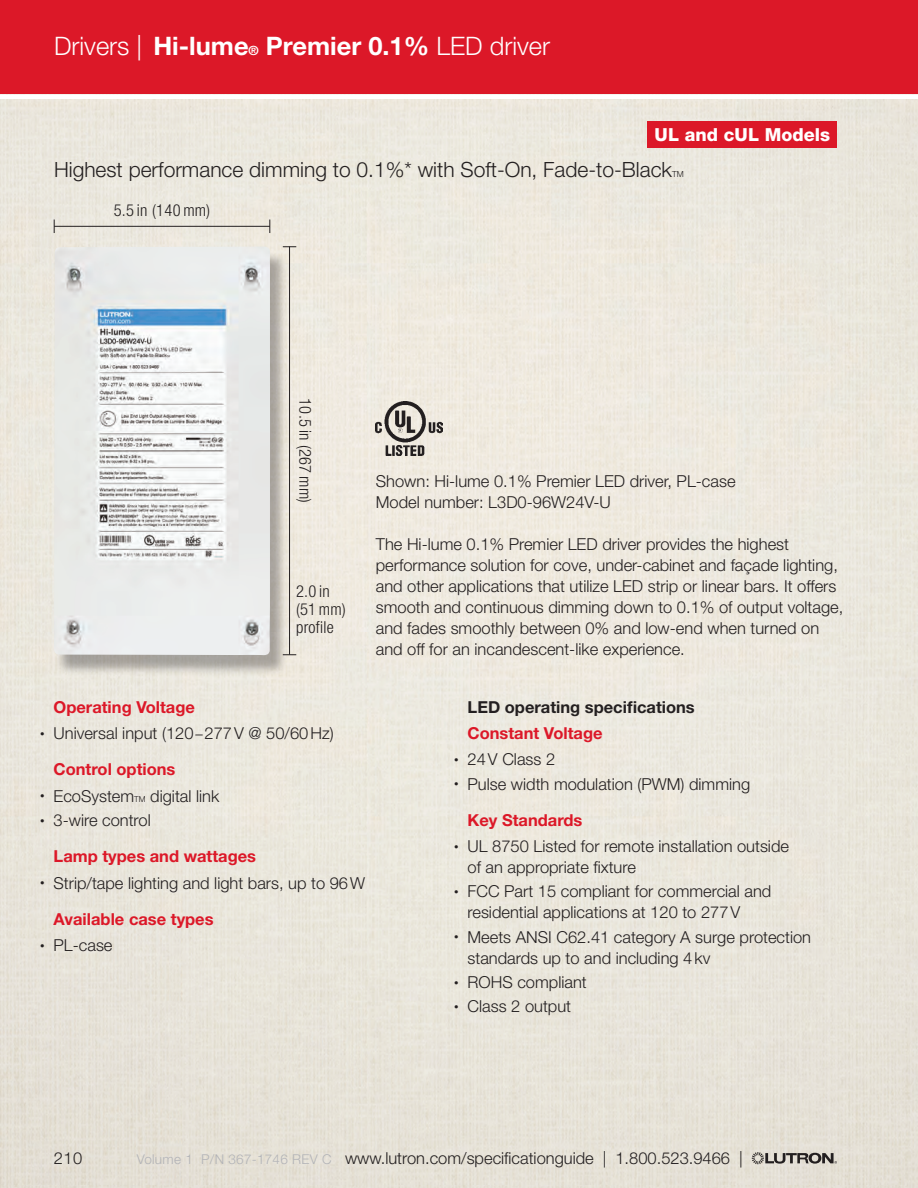
<style>
.page{position:relative;width:918px;height:1188px;background:#fff}
.page>*{position:absolute;margin:0;border:0;box-sizing:border-box;transform-origin:0 0}
.t1{font:700 25.5px "Helvetica Neue LT Std";color:#fff}
.Heading_17_18_k{font:300 21px "Helvetica Neue LT Std";color:#231f20}
.Intro_component_bold{font:800 18px "Helvetica Neue LT Std";letter-spacing:.005em;color:#fff}
.Body_11_14_k{font:300 16.5px/21px "Helvetica Neue LT Std";color:#231f20}
.Bulleted_11_14{font:300 16.5px/21px "Helvetica Neue LT Std";color:#231f20}
.Subhead_11_15_7418{font:700 16.5px "Helvetica Neue LT Std";color:#dc1828}
.Wallbox_Light_Conden{font:300 condensed 16.5px/18px "Helvetica Neue LT Std";letter-spacing:.02em;color:#231f20}
.Subhead_11_15_7418-2{font:700 16.5px "Helvetica Neue LT Std";color:#231f20}
.Heading_17_18_k-2{font:300 8.4px "Helvetica Neue LT Std";color:#231f20}
.s1{font-weight:300}
.s2{font-size:12.75px}
.s3{font-size:9px}
.s4{font-size:14.7px}
.s5{font-size:8.25px}
.s6{font-size:13.5px;color:#b2b3b7}
</style>
<div class="page">
<div style="left:0;top:99px;width:918px;height:1089px;background:#ebe7dc"></div>
<div style="left:55px;top:252px;width:232px;height:425px;background:#231f20;opacity:.35"></div>
<img style="left:54px;top:247px;width:216px;height:408px">
<div style="left:648px;top:122px;width:189px;height:26px;background:#dc1828"></div>
<img style="left:376px;top:401px;width:66px;height:54px">
<hr style="left:54px;top:226px;width:216px;height:1px;background:#231f20">
<svg style="left:270px;top:220px;width:1px;height:13px"></svg>
<svg style="left:54px;top:220px;width:1px;height:13px"></svg>
<hr style="left:289px;top:247px;width:1px;height:408px;background:#231f20">
<svg style="left:283px;top:654px;width:13px;height:1px"></svg>
<svg style="left:283px;top:246px;width:13px;height:1px"></svg>
<svg style="left:752px;top:1152px;width:85px;height:12px"></svg>
<div style="left:0;top:0;width:918px;height:94px;background:#dc1828"></div>
<p class="t1" style="left:54px;top:30px;width:498px"><span class="s1">Drivers |</span> Hi-lume<span class="s2">®</span> Premier 0.1% <span class="s1">LED driver</span></p>
<p class="Intro_component_bold" style="left:655px;top:124px;width:177px">UL and cUL Models</p>
<p class="Heading_17_18_k" style="left:54px;top:157px;width:620px">Highest performance dimming to 0.1%* with Soft-On, Fade-to-Black</p>
<p class="Heading_17_18_k-2" style="left:672px;top:169px;width:13px">TM</p>
<p class="Wallbox_Light_Conden" style="left:114px;top:201px;width:98px">5.5 in (140mm)</p>
<p class="Wallbox_Light_Conden" style="left:314px;top:398px;width:106px;rotate:90deg">10.5 in (267mm)</p>
<p class="Wallbox_Light_Conden" style="left:296px;top:582px;width:51px">2.0 in (51mm) profile</p>
<p class="Body_11_14_k" style="left:376px;top:470px;width:361px">Shown: Hi-lume 0.1% Premier LED driver, PL-case</p>
<p class="Body_11_14_k" style="left:376px;top:491px;width:237px">Model number: L3D0-96W24V-U</p>
<p class="Body_11_14_k" style="left:376px;top:533px;width:469px">The Hi-lume 0.1% Premier LED driver provides the highest performance solution for cove, under‑cabinet and façade lighting, and other applications that utilize LED strip or linear bars. It offers smooth and continuous dimming down to 0.1% of output voltage, and fades smoothly between 0% and low-end when turned on and off for an incandescent-like experience.</p>
<p class="Subhead_11_15_7418" style="left:54px;top:697px;width:143px">Operating Voltage</p>
<p class="Bulleted_11_14" style="left:40px;top:722px;width:295px"><span class="s3">•</span> Universal input (120<span class="s4">–</span>277V @ 50/60Hz)</p>
<p class="Subhead_11_15_7418" style="left:54px;top:759px;width:123px">Control options</p>
<p class="Bulleted_11_14" style="left:40px;top:785px;width:181px"><span class="s3">•</span> EcoSystem<span class="s5">TM</span> digital link</p>
<p class="Bulleted_11_14" style="left:40px;top:809px;width:112px"><span class="s3">•</span> 3-wire control</p>
<p class="Subhead_11_15_7418" style="left:54px;top:846px;width:204px">Lamp types and wattages</p>
<p class="Bulleted_11_14" style="left:40px;top:872px;width:327px"><span class="s3">•</span> Strip/tape lighting and light bars, up to 96W</p>
<p class="Subhead_11_15_7418" style="left:54px;top:909px;width:162px">Available case types</p>
<p class="Bulleted_11_14" style="left:40px;top:935px;width:74px"><span class="s3">•</span> PL-case</p>
<p class="Subhead_11_15_7418-2" style="left:468px;top:697px;width:229px">LED operating specifications</p>
<p class="Subhead_11_15_7418" style="left:468px;top:723px;width:137px">Constant Voltage</p>
<p class="Bulleted_11_14" style="left:454px;top:749px;width:103px"><span class="s3">•</span> 24V Class 2</p>
<p class="Bulleted_11_14" style="left:454px;top:773px;width:298px"><span class="s3">•</span> Pulse width modulation (PWM) dimming</p>
<p class="Subhead_11_15_7418" style="left:468px;top:810px;width:116px">Key Standards</p>
<p class="Bulleted_11_14" style="left:468px;top:836px;width:323px;text-indent:-13px"><span class="s3">•</span> UL 8750 Listed for remote installation outside of an appropriate fixture</p>
<p class="Bulleted_11_14" style="left:468px;top:881px;width:305px;text-indent:-14px"><span class="s3">•</span> FCC Part 15 compliant for commercial and residential applications at 120 to 277V</p>
<p class="Bulleted_11_14" style="left:468px;top:926px;width:345px;text-indent:-14px"><span class="s3">•</span> Meets ANSI C62.41 category A surge protection standards up to and including 4kv</p>
<p class="Bulleted_11_14" style="left:454px;top:971px;width:134px"><span class="s3">•</span> ROHS compliant</p>
<p class="Bulleted_11_14" style="left:454px;top:995px;width:119px"><span class="s3">•</span> Class 2 output</p>
<p class="Body_11_14_k" style="left:54px;top:1147px;width:30px">210</p>
<p class="Body_11_14_k" style="left:137px;top:1148px;width:607px"><span class="s6">Volume 1 P/N 367-1746 REV C</span> www.lutron.com/specificationguide | 1.800.523.9466 |</p>
</div>
